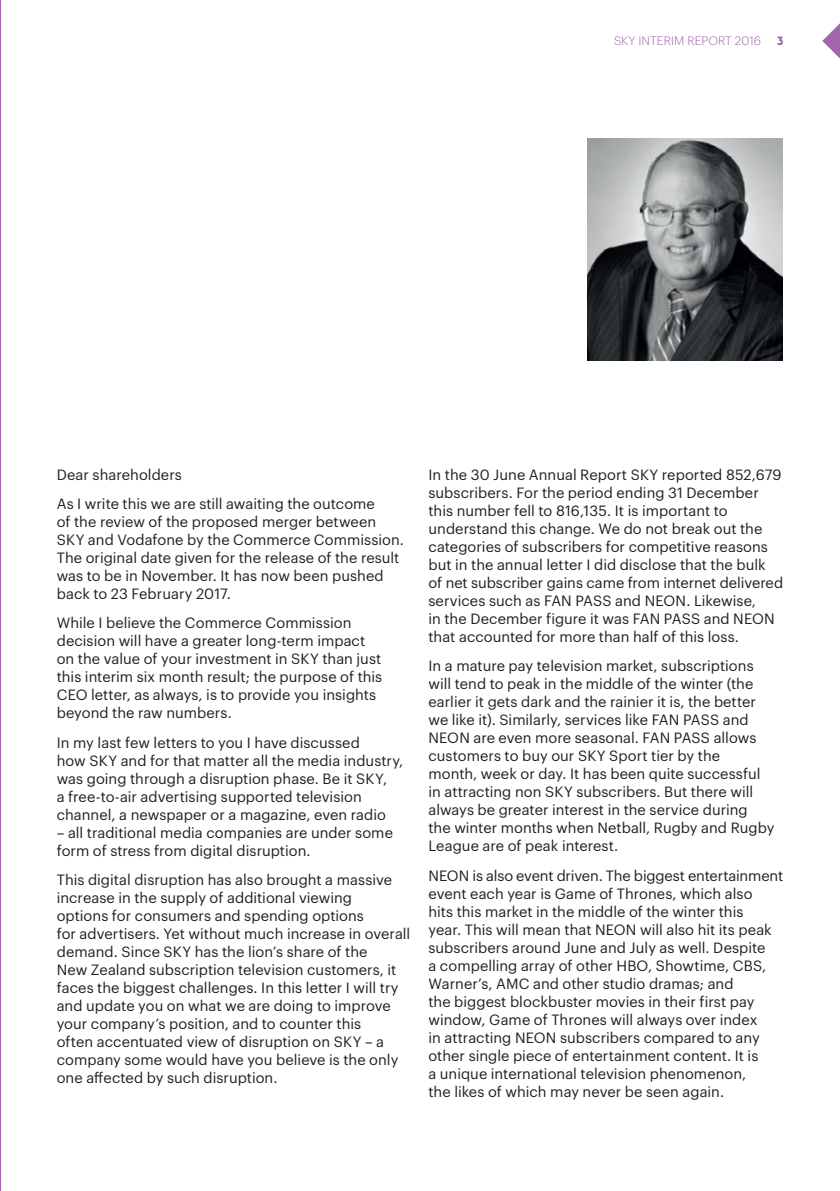
<style>
.page{position:relative;width:840px;height:1191px;background:#fff}
.page>*{position:absolute;margin:0;border:0;box-sizing:border-box;transform-origin:0 0}
.t1{font:14.6px/18px "Graphik SKY";color:#231f20}
.t2{font:300 12px "Graphik SKY";letter-spacing:.005em;color:#a065aa}
.t3{font:12px "Euclid SKY Bold";color:#a065aa}
</style>
<div class="page">
<svg style="left:822px;top:24px;width:17px;height:34px"></svg>
<hr style="left:0;top:0;width:1px;height:1191px;background:#a065aa">
<img style="left:587px;top:138px;width:194px;height:222px">
<p class="t2" style="left:613px;top:32px;width:148px">SKY INTERIM REPORT 2016</p>
<p class="t3" style="left:776px;top:33px;width:8px">3</p>
<p class="t1" style="left:57px;top:458px;width:319px;line-height:29.4px">Dear shareholders<br>As I write this we are still awaiting the outcome</p>
<p class="t1" style="left:57px;top:511px;width:348px">of the review of the proposed merger between SKY and Vodafone by the Commerce Commission.<br>The original date given for the release of the result was to be in November. It has now been pushed back to 23 February 2017.</p>
<p class="t1" style="left:57px;top:613px;width:327px">While I believe the Commerce Commission decision will have a greater long-term impact on the value of your investment in SKY than just this interim six month result; the purpose of this CEO letter, as always, is to provide you insights beyond the raw numbers.</p>
<p class="t1" style="left:57px;top:732px;width:348px">In my last few letters to you I have discussed<br>how SKY and for that matter all the media industry, was going through a disruption phase. Be it SKY,<br>a free-to-air advertising supported television channel, a newspaper or a magazine, even radio</p>
<p class="t1" style="left:57px;top:822px;width:337px">– all traditional media companies are under some form of stress from digital disruption.</p>
<p class="t1" style="left:57px;top:869px;width:355px">This digital disruption has also brought a massive increase in the supply of additional viewing<br>options for consumers and spending options<br>for advertisers. Yet without much increase in overall demand. Since SKY has the lion’s share of the<br>New Zealand subscription television customers, it faces the biggest challenges. In this letter I will try and update you on what we are doing to improve your company’s position, and to counter this<br>often accentuated view of disruption on SKY – a company some would have you believe is the only one affected by such disruption.</p>
<p class="t1" style="left:428px;top:464px;width:356px">In the 30 June Annual Report SKY reported 852,679 subscribers. For the period ending 31 December this number fell to 816,135. It is important to understand this change. We do not break out the categories of subscribers for competitive reasons but in the annual letter I did disclose that the bulk<br>of net subscriber gains came from internet delivered services such as FAN PASS and NEON. Likewise,<br>in the December figure it was FAN PASS and NEON that accounted for more than half of this loss.</p>
<p class="t1" style="left:428px;top:655px;width:347px">In a mature pay television market, subscriptions will tend to peak in the middle of the winter (the earlier it gets dark and the rainier it is, the better we like it). Similarly, services like FAN PASS and NEON are even more seasonal. FAN PASS allows customers to buy our SKY Sport tier by the<br>month, week or day. It has been quite successful in attracting non SKY subscribers. But there will always be greater interest in the service during<br>the winter months when Netball, Rugby and Rugby League are of peak interest.</p>
<p class="t1" style="left:428px;top:865px;width:356px">NEON is also event driven. The biggest entertainment event each year is Game of Thrones, which also<br>hits this market in the middle of the winter this<br>year. This will mean that NEON will also hit its peak subscribers around June and July as well. Despite<br>a compelling array of other HBO, Showtime, CBS, Warner’s, AMC and other studio dramas; and<br>the biggest blockbuster movies in their first pay window, Game of Thrones will always over index<br>in attracting NEON subscribers compared to any other single piece of entertainment content. It is<br>a unique international television phenomenon,<br>the likes of which may never be seen again.</p>
</div>
